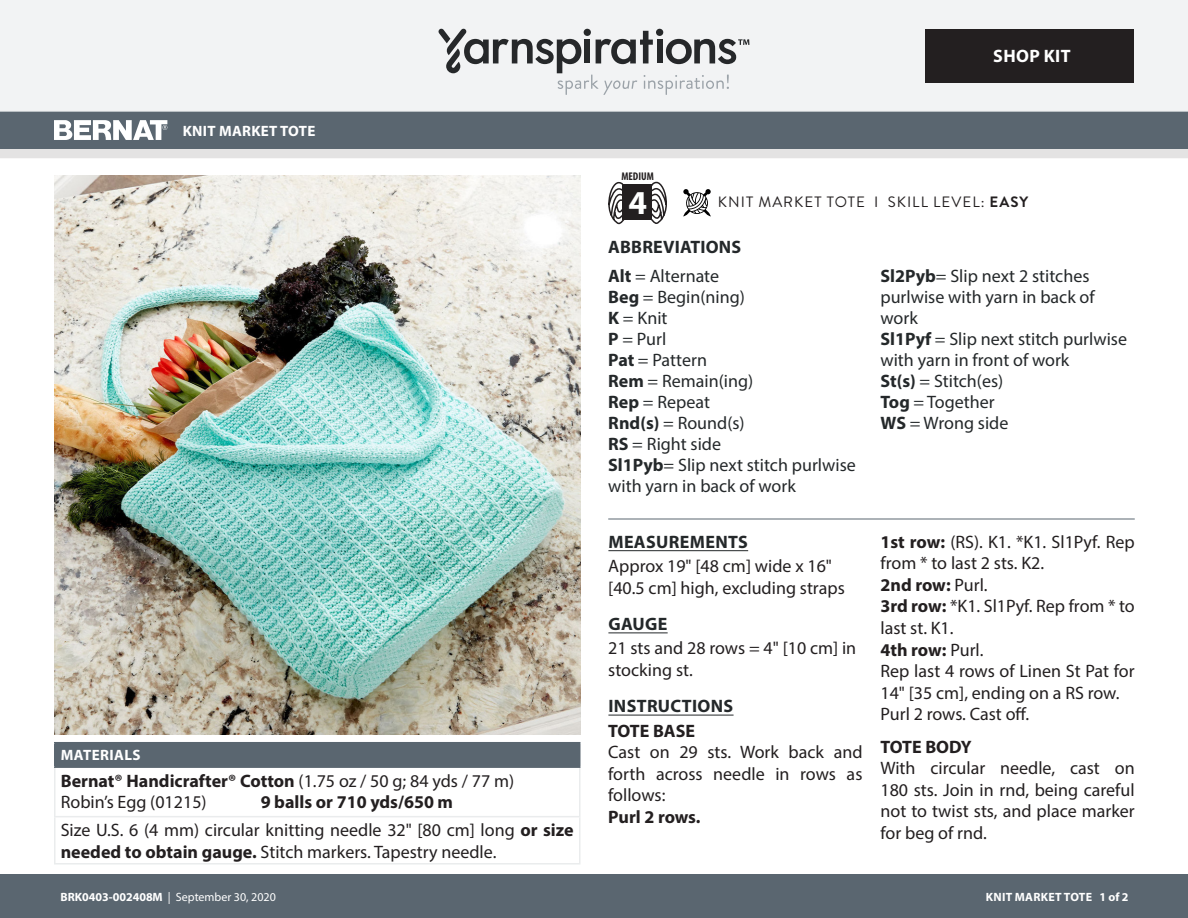
<style>
.page{position:relative;width:1188px;height:918px;background:#fff}
.page>*{position:absolute;margin:0;border:0;box-sizing:border-box;transform-origin:0 0}
.t1{font:700 33.6px "Myriad Pro";color:#fff}
.Body{font:18px/21.6px "Myriad Pro";color:#231f20;text-align:justify}
.Abbreviations{font:18px/21px "Myriad Pro";color:#24282a}
.Instructions{font:18px/21.6px "Myriad Pro";color:#231f20}
.Body-2{font:700 18px "Myriad Pro";color:#231f20}
.Instructions-2{font:700 18px "Myriad Pro";letter-spacing:-.005em;color:#231f20}
.Head{font:700 18px "Myriad Pro";letter-spacing:.02em;color:#24282a}
.t2{font:700 18px "Myriad Pro";letter-spacing:.02em;color:#fff}
.t3{font:15px "Brandon Grotesque";letter-spacing:.07em;color:#231f20}
.Materials_Head{font:700 15px "Myriad Pro";letter-spacing:.02em;color:#fff}
.t4{font:12px "Myriad Pro";color:#fff}
.t5{font:700 12px "Myriad Pro";letter-spacing:.02em;color:#fff}
.t6{font:700 condensed 11.25px "Myriad Pro";color:#231f20}
.s1{font-weight:400}
.s2{font-weight:700}
</style>
<div class="page">
<div style="left:0;top:875px;width:1188px;height:43px;background:#5a6670"></div>
<div style="left:0;top:149px;width:1188px;height:9px;background:#e4e3e3"></div>
<div style="left:0;top:111px;width:1188px;height:38px;background:#5a6670"></div>
<div style="left:0;top:0;width:1188px;height:112px;background:#f2f3f4"></div>
<svg style="left:438px;top:29px;width:311px;height:66px"></svg>
<svg style="left:54px;top:120px;width:113px;height:20px"></svg>
<svg style="left:683px;top:189px;width:28px;height:28px"></svg>
<svg style="left:608px;top:181px;width:18px;height:43px"></svg>
<svg style="left:649px;top:181px;width:18px;height:43px"></svg>
<div style="left:622px;top:185px;width:30px;height:35px;background:#231f20"></div>
<div style="left:926px;top:29px;width:208px;height:54px;background:#231f20"></div>
<hr style="left:608px;top:550px;width:140px;height:1px;background:#24282a">
<hr style="left:608px;top:632px;width:60px;height:1px;background:#24282a">
<hr style="left:608px;top:715px;width:126px;height:1px;background:#24282a">
<hr style="left:608px;top:519px;width:527px;height:1px;background:#5a6670">
<div style="left:55px;top:743px;width:525px;height:24px;background:#5a6670"></div>
<hr style="left:54px;top:768px;width:2px;height:48px;background:#eaeced">
<hr style="left:579px;top:768px;width:1px;height:48px;background:#eaeced">
<hr style="left:54px;top:817px;width:2px;height:46px;background:#eaeced">
<hr style="left:54px;top:816px;width:526px;height:1px;background:#eaeced">
<hr style="left:579px;top:817px;width:1px;height:46px;background:#eaeced">
<hr style="left:54px;top:863px;width:526px;height:2px;background:#eaeced">
<hr style="left:54px;top:743px;width:2px;height:23px;background:#5a6670">
<hr style="left:54px;top:742px;width:526px;height:1px;background:#5a6670">
<hr style="left:54px;top:766px;width:526px;height:2px;background:#5a6670">
<img style="left:54px;top:176px;width:526px;height:558px">
<p class="Materials_Head" style="left:183px;top:121px;width:134px">KNIT MARKET TOTE</p>
<p class="Materials_Head" style="left:61px;top:745px;width:81px">MATERIALS</p>
<p class="Body-2" style="left:61px;top:769px;width:455px">Bernat® Handicrafter® Cotton <span class="s1">(1.75 oz / 50 g; 84 yds / 77 m)</span></p>
<p class="Body" style="left:61px;top:791px;width:147px">Robin’s Egg (01215)</p>
<p class="Body-2" style="left:261px;top:790px;width:194px">9 balls or 710 yds/650 m</p>
<p class="Body" style="left:61px;top:819px;width:514px">Size U.S. 6 (4 mm) circular knitting needle 32" [80 cm] long <span class="s2">or size needed to obtain gauge.</span> Stitch markers. Tapestry needle.</p>
<p class="t6" style="left:621px;top:169px;width:34px">MEDIUM</p>
<h1 class="t1" style="left:629px;top:180px;width:20px">4</h1>
<p class="t2" style="left:993px;top:45px;width:79px">SHOP KIT</p>
<p class="t3" style="left:718px;top:192px;width:312px">KNIT MARKET TOTE I SKILL LEVEL: <span class="s2">EASY</span></p>
<p class="Head" style="left:608px;top:235px;width:135px">ABBREVIATIONS</p>
<p class="Abbreviations" style="left:608px;top:265px;width:112px"><span class="s2">Alt</span> = Alternate</p>
<p class="Abbreviations" style="left:608px;top:286px;width:138px"><span class="s2">Beg</span> = Begin(ning)</p>
<p class="Abbreviations" style="left:608px;top:307px;width:61px"><span class="s2">K</span> = Knit</p>
<p class="Abbreviations" style="left:608px;top:328px;width:60px"><span class="s2">P</span> = Purl</p>
<p class="Abbreviations" style="left:608px;top:349px;width:100px"><span class="s2">Pat</span> = Pattern</p>
<p class="Abbreviations" style="left:608px;top:370px;width:146px"><span class="s2">Rem</span> = Remain(ing)</p>
<p class="Abbreviations" style="left:608px;top:391px;width:103px"><span class="s2">Rep</span> = Repeat</p>
<p class="Abbreviations" style="left:608px;top:412px;width:138px"><span class="s2">Rnd(s)</span> = Round(s)</p>
<p class="Abbreviations" style="left:608px;top:433px;width:114px"><span class="s2">RS</span> = Right side</p>
<p class="Abbreviations" style="left:608px;top:454px;width:249px"><span class="s2">Sl1Pyb</span>= Slip next stitch purlwise with yarn in back of work</p>
<p class="Head" style="left:608px;top:530px;width:141px">MEASUREMENTS</p>
<p class="Body" style="left:608px;top:555px;width:225px">Approx 19" [48 cm] wide x 16"</p>
<p class="Body" style="left:608px;top:577px;width:238px">[40.5 cm] high, excluding straps</p>
<p class="Head" style="left:608px;top:612px;width:61px">GAUGE</p>
<p class="Body" style="left:608px;top:637px;width:250px">21 sts and 28 rows = 4" [10 cm] in</p>
<p class="Body" style="left:608px;top:659px;width:86px">stocking st.</p>
<p class="Head" style="left:608px;top:694px;width:126px">INSTRUCTIONS</p>
<p class="Instructions-2" style="left:608px;top:719px;width:88px">TOTE BASE</p>
<p class="Body" style="left:608px;top:741px;width:256px">Cast on 29 sts. Work back and forth across needle in rows as follows:</p>
<p class="Instructions-2" style="left:608px;top:805px;width:94px">Purl 2 rows.</p>
<p class="Abbreviations" style="left:880px;top:265px;width:216px"><span class="s2">Sl2Pyb</span>= Slip next 2 stitches purlwise with yarn in back of work</p>
<p class="Abbreviations" style="left:880px;top:328px;width:248px"><span class="s2">Sl1Pyf</span> = Slip next stitch purlwise with yarn in front of work</p>
<p class="Abbreviations" style="left:880px;top:370px;width:124px"><span class="s2">St(s)</span> = Stitch(es)</p>
<p class="Abbreviations" style="left:880px;top:391px;width:116px"><span class="s2">Tog</span> = Together</p>
<p class="Abbreviations" style="left:880px;top:412px;width:129px"><span class="s2">WS</span> = Wrong side</p>
<p class="Instructions" style="left:880px;top:531px;width:256px"><span class="s2">1st row:</span> (RS). K1. *K1. Sl1Pyf. Rep from * to last 2 sts. K2.</p>
<p class="Instructions-2" style="left:880px;top:573px;width:109px">2nd row: <span class="s1">Purl.</span></p>
<p class="Instructions" style="left:880px;top:595px;width:256px"><span class="s2">3rd row:</span> *K1. Sl1Pyf. Rep from * to last st. K1.</p>
<p class="Instructions-2" style="left:880px;top:638px;width:104px">4th row: <span class="s1">Purl.</span></p>
<p class="Body" style="left:880px;top:660px;width:256px">Rep last 4 rows of Linen St Pat for<br>14" [35 cm], ending on a RS row.</p>
<p class="Body" style="left:880px;top:703px;width:150px">Purl 2 rows. Cast off.</p>
<p class="Instructions-2" style="left:880px;top:735px;width:93px">TOTE BODY</p>
<p class="Body" style="left:880px;top:757px;width:256px">With circular needle, cast on 180 sts. Join in rnd, being careful not to twist sts, and place marker for beg of rnd.</p>
<p class="t4" style="left:60px;top:889px;width:217px"><span class="s2">BRK0403-002408M</span> | September 30, 2020</p>
<p class="t5" style="left:986px;top:889px;width:144px">KNIT MARKET TOTE 1 of 2</p>
</div>
